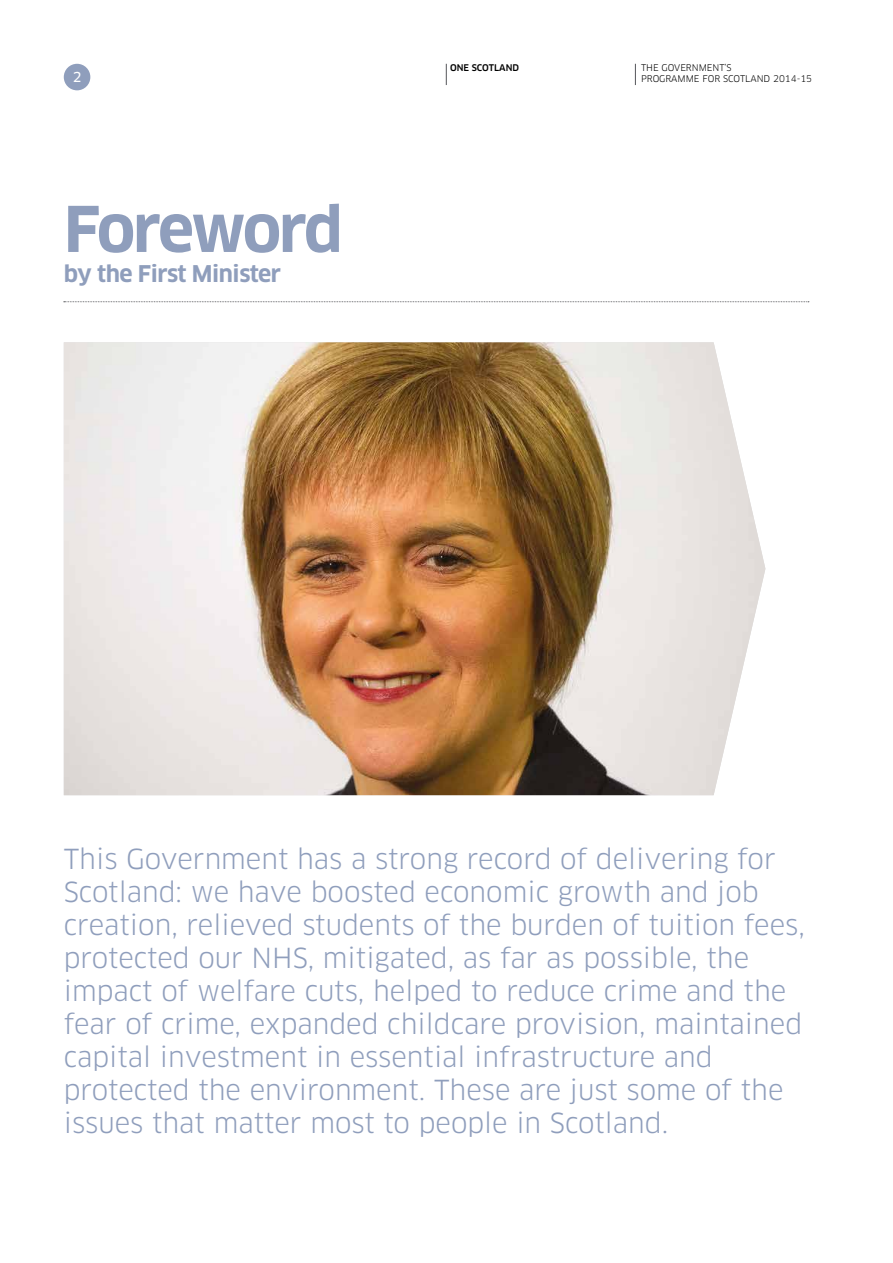
<style>
.page{position:relative;width:893px;height:1263px;background:#fff}
.page>*{position:absolute;margin:0;border:0;box-sizing:border-box;transform-origin:0 0}
.t1{font:700 61.5px "Clan";letter-spacing:-.05em;color:#8f9ebc}
.t2{font:27px/33px "Clan";color:#8f9ebc}
.t3{font:700 22.5px "Clan";letter-spacing:-.02em;color:#8f9ebc}
.t4{font:13.5px "Clan News";color:#fff}
.t5{font:9px/10.8px "Clan";color:#000}
.t6{font:500 9px "Clan";color:#000}
</style>
<div class="page">
<svg style="left:446px;top:64px;width:1px;height:21px"></svg>
<svg style="left:635px;top:64px;width:1px;height:21px"></svg>
<div style="left:64px;top:64px;width:26px;height:26px;background:#8f9ebc;border-radius:50%"></div>
<img style="left:64px;top:342px;width:701px;height:453px">
<svg style="left:64px;top:301px;width:745px;height:1px"></svg>
<p class="t4" style="left:73px;top:69px;width:10px">2</p>
<h1 class="t1" style="left:64px;top:191px;width:281px">Foreword</h1>
<p class="t3" style="left:64px;top:260px;width:219px">by the First Minister</p>
<p class="t6" style="left:450px;top:62px;width:70px">ONE SCOTLAND</p>
<p class="t5" style="left:641px;top:62px;width:173px">THE GOVERNMENT’S<br>PROGRAMME FOR SCOTLAND 2014-15</p>
<p class="t2" style="left:64px;top:843px;width:743px">This Government has a strong record of delivering for Scotland: we have boosted economic growth and job creation, relieved students of the burden of tuition fees, protected our NHS, mitigated, as far as possible, the impact of welfare cuts, helped to reduce crime and the fear of crime, expanded childcare provision, maintained capital investment in essential infrastructure and protected the environment. These are just some of the issues that matter most to people in Scotland.</p>
</div>
